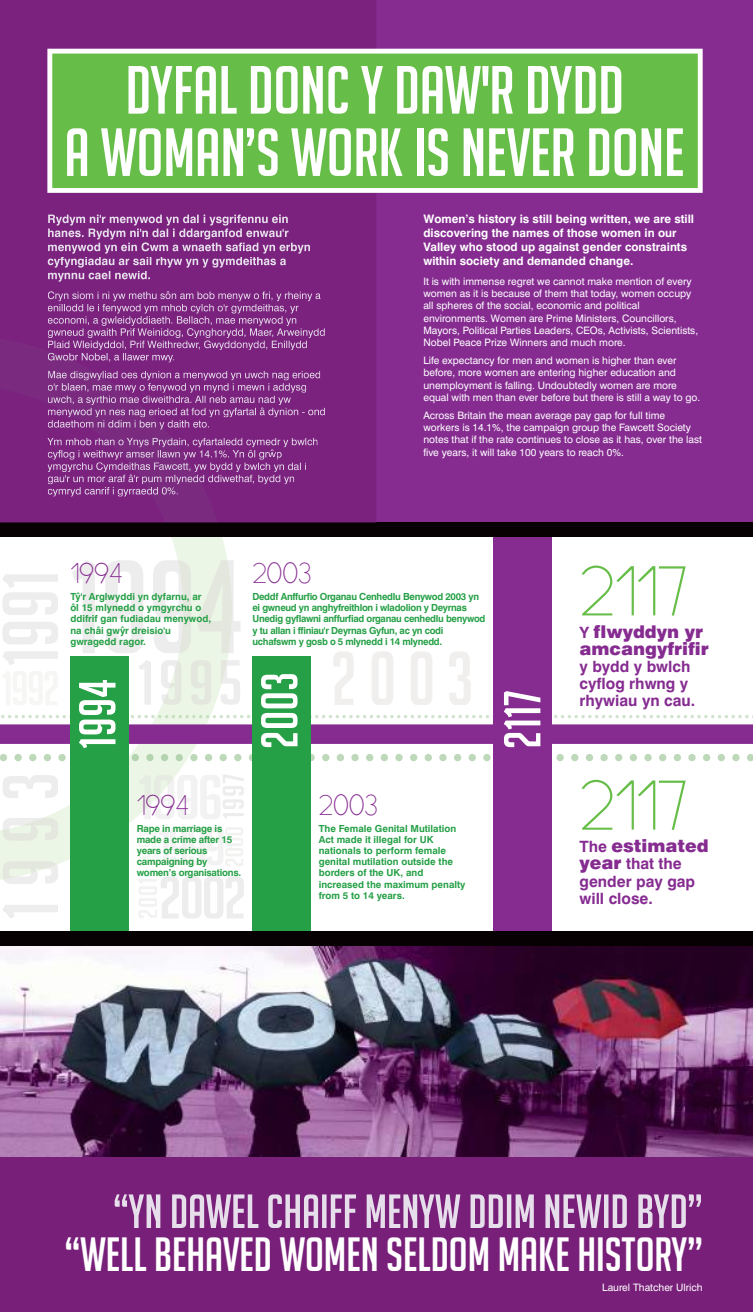
<style>
.page{position:relative;width:753px;height:1312px;background:#fff}
.page>*{position:absolute;margin:0;border:0;box-sizing:border-box;transform-origin:0 0}
.t1{font:81.88px "Minimal";color:#66bd48}
.t2{font:66.25px/62.2px "Big Noodle Titling";color:#fff;text-align:center}
.t3{font:50.75px "Big Noodle Titling";color:#fff}
.t4{font:46.75px "Big Noodle Titling";color:#fff}
.t5{font:33.12px "Minimal";color:#862c91}
.t6{font:900 17.5px/17px "Swiss 721 BT";color:#862c91}
.t7{font:700 15.62px/17px "Swiss 721 BT";color:#862c91}
.t8{font:700 11.75px/14px "Swiss 721 BT";color:#fff}
.t9{font:10.25px/12.2px "Swiss 721 BT";color:#fff}
.t10{font:700 9.75px/11.2px "Swiss 721 BT";letter-spacing:-.025em;color:#25a046}
.t11{font:700 9.75px/11.2px "Swiss 721 BT";color:#25a046}
.s1{font-weight:700;font-size:15.62px}
.s2{font-weight:900;font-size:17.5px}
</style>
<div class="page">
<img style="left:0;top:945px;width:752px;height:212px">
<div style="left:0;top:1157px;width:752px;height:154px;background:#781f79"></div>
<div style="left:0;top:0;width:752px;height:531px;background:#862c91"></div>
<svg style="left:0;top:536px;width:232px;height:347px"></svg>
<div style="left:0;top:724px;width:752px;height:19px;background:#862c91"></div>
<svg style="left:0;top:714px;width:749px;height:4px"></svg>
<svg style="left:0;top:753px;width:752px;height:8px"></svg>
<svg style="left:115px;top:1194px;width:493px;height:33px"></svg>
<svg style="left:333px;top:652px;width:137px;height:53px"></svg>
<div style="left:493px;top:534px;width:59px;height:399px;background:#862c91"></div>
<div style="left:70px;top:656px;width:58px;height:280px;background:#25a046"></div>
<div style="left:252px;top:656px;width:58px;height:280px;background:#25a046"></div>
<svg style="left:2px;top:574px;width:56px;height:131px"></svg>
<svg style="left:2px;top:775px;width:56px;height:143px"></svg>
<svg style="left:139px;top:660px;width:101px;height:44px"></svg>
<svg style="left:139px;top:774px;width:105px;height:45px"></svg>
<svg style="left:138px;top:876px;width:106px;height:42px"></svg>
<svg style="left:138px;top:827px;width:105px;height:39px"></svg>
<svg style="left:72px;top:560px;width:169px;height:93px"></svg>
<div style="left:0;top:522px;width:752px;height:14px;background:#080103"></div>
<div style="left:0;top:930px;width:752px;height:15px;background:#080103"></div>
<svg style="left:0;top:0;width:376px;height:522px;background:#802b84"></svg>
<svg style="left:0;top:338px;width:218px;height:184px;background:#823287"></svg>
<div style="left:52px;top:54px;width:645px;height:134px;background:#66bd48"></div>
<div style="left:47px;top:49px;width:655px;height:144px;border:5px solid #fff"></div>
<svg style="left:48px;top:214px;width:101px;height:67px;background:#955199"></svg>
<svg style="left:48px;top:291px;width:88px;height:71px;background:#8e4492"></svg>
<svg style="left:48px;top:371px;width:72px;height:56px;background:#8d4a92"></svg>
<svg style="left:268px;top:449px;width:13px;height:10px"></svg>
<svg style="left:47px;top:438px;width:71px;height:58px;background:#8d4291"></svg>
<h2 class="t2" style="left:64px;top:60px;width:621px">DYFAL DONC Y DAW'R DYDD<br>A WOMAN’S WORK IS NEVER DONE</h2>
<p class="t8" style="left:423px;top:213px;width:272px">Women’s history is still being written, we are still discovering the names of those women in our Valley who stood up against gender constraints within society and demanded change.</p>
<p class="t9" style="left:423px;top:276px;width:276px">It is with immense regret we cannot make mention of every women as it is because of them that today, women occupy all spheres of the social, economic and political environments. Women are Prime Ministers, Councillors, Mayors, Political Parties Leaders, CEOs, Activists, Scientists, Nobel Peace Prize Winners and much more.</p>
<p class="t9" style="left:423px;top:355px;width:278px">Life expectancy for men and women is higher than ever before, more women are entering higher education and unemployment is falling. Undoubtedly women are more equal with men than ever before but there is still a way to go.</p>
<p class="t9" style="left:423px;top:410px;width:280px">Across Britain the mean average pay gap for full time workers is 14.1%, the campaign group the Fawcett Society notes that if the rate continues to close as it has, over the last five years, it will take 100 years to reach 0%.</p>
<h3 class="t5" style="left:70px;top:559px;width:53px">1994</h3>
<p class="t11" style="left:70px;top:591px;width:142px">Tyˆ'r Arglwyddi yn dyfarnu, ar ôl 15 mlynedd o ymgyrchu o ddifrif gan fudiadau menywod, na châi gwyˆr dreisio'u gwragedd ragor.</p>
<h3 class="t5" style="left:252px;top:559px;width:60px">2003</h3>
<p class="t10" style="left:252px;top:591px;width:234px">Deddf Anffurfio Organau Cenhedlu Benywod 2003 yn ei gwneud yn anghyfreithlon i wladolion y Deyrnas Unedig gyflawni anffurfiad organau cenhedlu benywod y tu allan i ffiniau'r Deyrnas Gyfun, ac yn codi uchafswm y gosb o 5 mlynedd i 14 mlynedd.</p>
<h3 class="t3" style="left:68px;top:748px;width:71px;rotate:-90deg">1994</h3>
<h3 class="t3" style="left:250px;top:749px;width:78px;rotate:-90deg">2003</h3>
<h3 class="t5" style="left:137px;top:790px;width:53px">1994</h3>
<p class="t10" style="left:137px;top:823px;width:106px">Rape in marriage is made a crime after 15 years of serious campaigning by women’s organisations.</p>
<h3 class="t5" style="left:319px;top:790px;width:60px">2003</h3>
<p class="t11" style="left:319px;top:823px;width:148px">The Female Genital Mutilation<br>Act made it illegal for UK nationals to perform female genital mutilation outside the borders of the UK, and increased the maximum penalty from 5 to 14 years.</p>
<h3 class="t3" style="left:493px;top:749px;width:60px;rotate:-90deg">2117</h3>
<h1 class="t1" style="left:579px;top:556px;width:110px">2117</h1>
<h3 class="t6" style="left:579px;top:625px;width:131px"><span class="s1">Y</span> flwyddyn yr amcangyfrifir</h3>
<h3 class="t7" style="left:579px;top:659px;width:117px">y bydd y bwlch cyflog rhwng y rhywiau yn cau.</h3>
<h1 class="t1" style="left:579px;top:770px;width:110px">2117</h1>
<h3 class="t6" style="left:579px;top:839px;width:131px"><span class="s1">The</span> estimated</h3>
<h3 class="t7" style="left:579px;top:856px;width:117px"><span class="s2">year</span> that the gender pay gap will close.</h3>
<h3 class="t4" style="left:65px;top:1227px;width:639px">“WELL BEHAVED WOMEN SELDOM MAKE HISTORY”</h3>
<p class="t9" style="left:602px;top:1281px;width:102px">Laurel Thatcher Ulrich</p>
</div>
